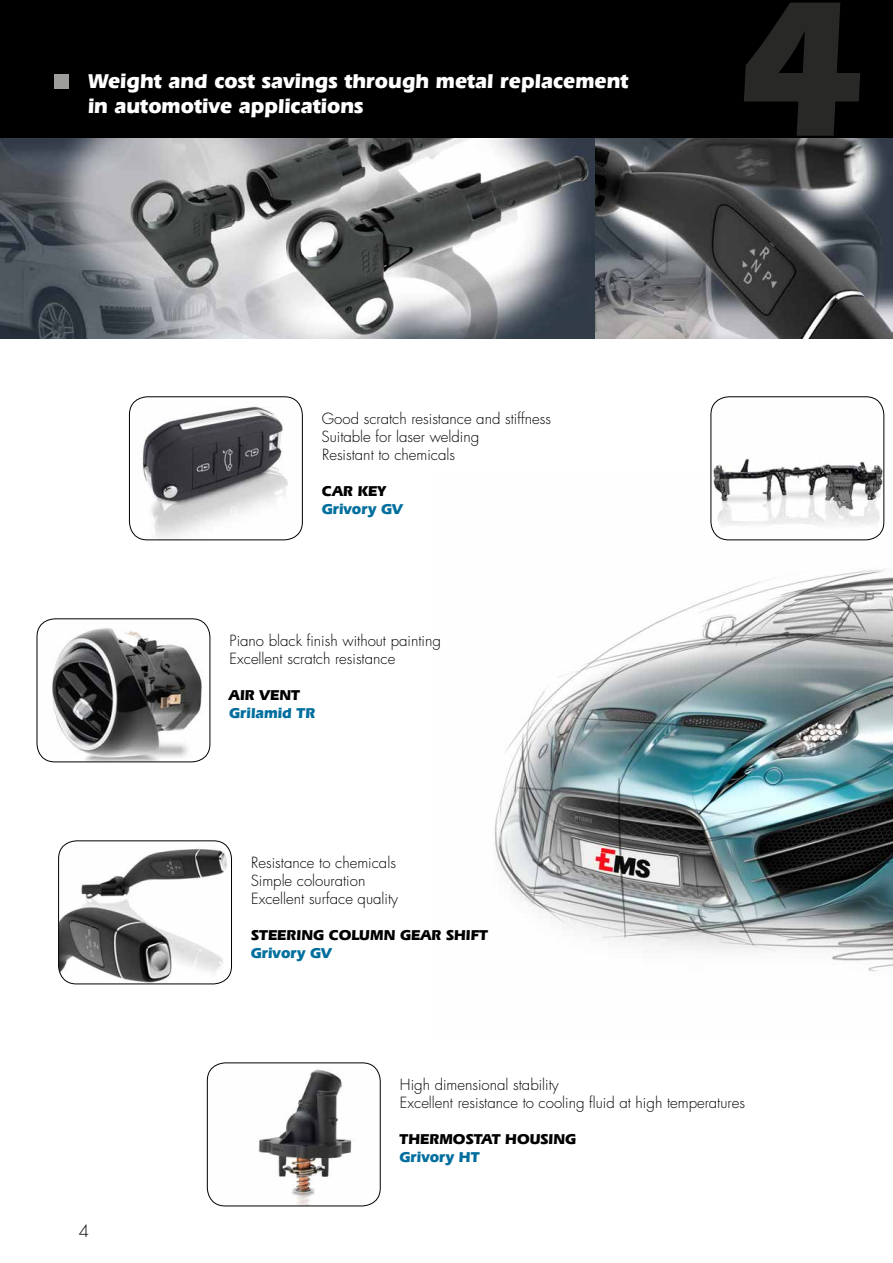
<style>
.page{position:relative;width:893px;height:1263px;background:#fff}
.page>*{position:absolute;margin:0;border:0;box-sizing:border-box;transform-origin:0 0}
.t1{font:700 201px "Eras IT Cby BT";color:#282827}
.t2{font:700 21px/25.2px "Eras IT Cby BT";color:#fff}
.t3{font:300 16.5px "Futura";color:#000}
.t4{font:300 15px/18px "Futura";color:#000}
.t5{font:700 15px "Eras IT Cby BT";color:#000}
.t6{font:700 15px "Eras IT Cby BT";color:#006f9e}
</style>
<div class="page">
<img style="left:494px;top:475px;width:399px;height:497px">
<div style="left:0;top:0;width:893px;height:138px;background:#000"></div>
<img style="left:0;top:138px;width:893px;height:200px">
<img style="left:37px;top:619px;width:173px;height:143px">
<div style="left:37px;top:619px;width:173px;height:143px;border:1px solid #000;border-radius:18px"></div>
<img style="left:129px;top:397px;width:173px;height:143px">
<div style="left:129px;top:397px;width:174px;height:143px;border:1px solid #000;border-radius:18px"></div>
<img style="left:207px;top:1063px;width:173px;height:143px">
<div style="left:207px;top:1063px;width:173px;height:143px;border:1px solid #000;border-radius:18px"></div>
<img style="left:59px;top:841px;width:172px;height:143px">
<div style="left:58px;top:841px;width:174px;height:143px;border:1px solid #000;border-radius:18px"></div>
<img style="left:711px;top:397px;width:173px;height:143px">
<div style="left:711px;top:397px;width:173px;height:143px;border:1px solid #000;border-radius:18px"></div>
<div style="left:54px;top:74px;width:14px;height:14px;background:#9d9d9c"></div>
<h2 class="t2" style="left:88px;top:68px;width:542px">Weight and cost savings through metal replacement in automotive applications</h2>
<p class="t4" style="left:322px;top:410px;width:231px">Good scratch resistance and stiffness<br>Suitable for laser welding<br>Resistant to chemicals</p>
<p class="t5" style="left:322px;top:481px;width:66px">CAR KEY</p>
<p class="t6" style="left:322px;top:499px;width:83px">Grivory GV</p>
<p class="t4" style="left:230px;top:632px;width:213px">Piano black finish without painting<br>Excellent scratch resistance</p>
<p class="t5" style="left:229px;top:685px;width:73px">AIR VENT</p>
<p class="t6" style="left:229px;top:703px;width:88px">Grilamid TR</p>
<p class="t4" style="left:251px;top:854px;width:149px">Resistance to chemicals<br>Simple colouration<br>Excellent surface quality</p>
<p class="t5" style="left:251px;top:925px;width:238px">STEERING COLUMN GEAR SHIFT</p>
<p class="t6" style="left:251px;top:943px;width:83px">Grivory GV</p>
<h1 class="t1" style="left:739px;top:-56px;width:127px">4</h1>
<p class="t3" style="left:79px;top:1221px;width:12px">4</p>
<p class="t4" style="left:400px;top:1076px;width:346px">High dimensional stability<br>Excellent resistance to cooling fluid at high temperatures</p>
<p class="t5" style="left:400px;top:1129px;width:178px">THERMOSTAT HOUSING</p>
<p class="t6" style="left:400px;top:1147px;width:81px">Grivory HT</p>
</div>
